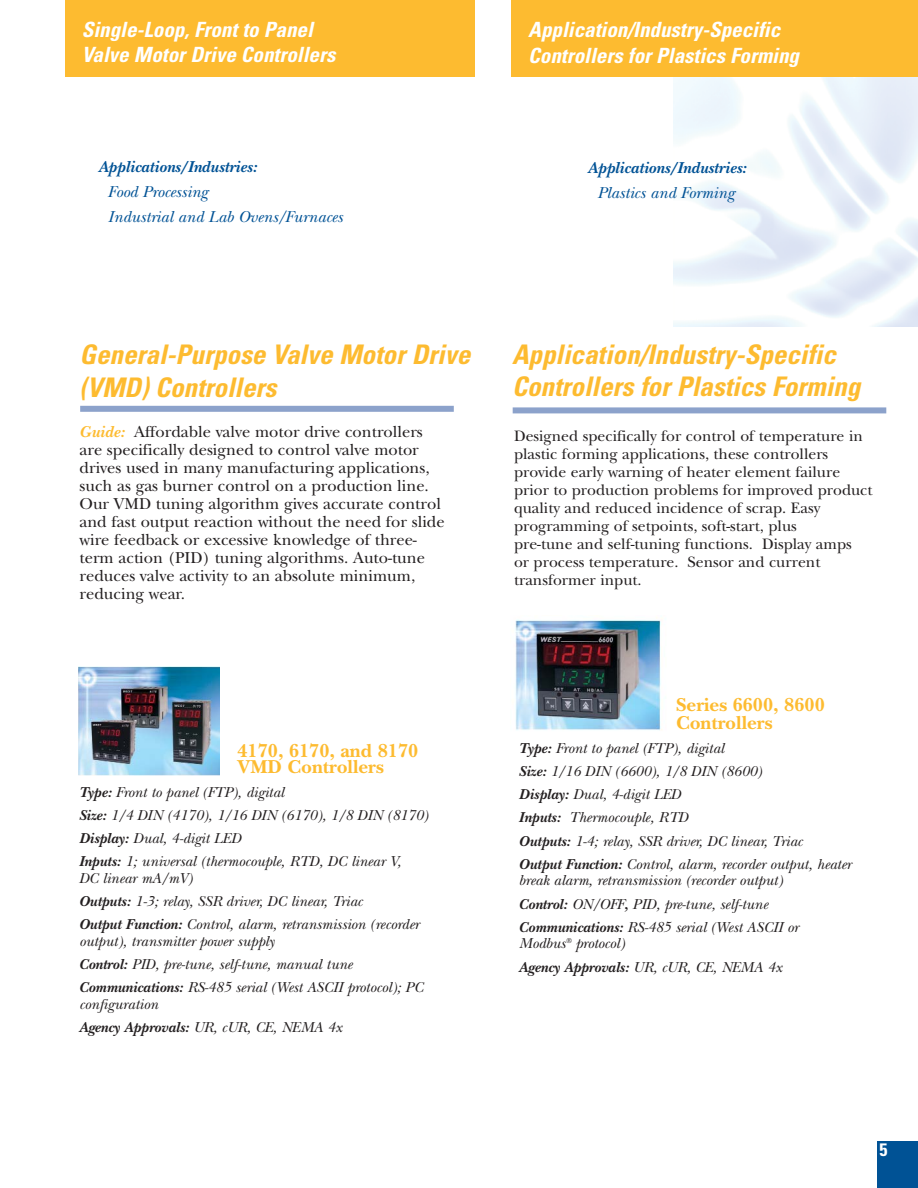
<style>
.page{position:relative;width:918px;height:1188px;background:#fff}
.page>*{position:absolute;margin:0;border:0;box-sizing:border-box;transform-origin:0 0}
.t1{font:italic 700 condensed 27px/32.4px "Univers";color:#fdbb30}
.t2{font:italic 700 condensed 21px/25.2px "Univers";color:#fff}
.t3{font:700 19.5px/18px "New Baskerville";color:#fdbb30}
.t4{font:700 condensed 18px "Univers";color:#fff}
.t5{font:16.5px/18px "New Baskerville";color:#231f20}
.t6{font:italic 16.5px/24.8px "New Baskerville";color:#005295}
.t7{font:italic 700 16.5px "New Baskerville";color:#005295}
.t8{font:15.75px/18px "New Baskerville";color:#231f20}
.t9{font:italic 15px/23.2px "New Baskerville";color:#231f20}
.s1{font-weight:700;font-style:italic;color:#fdbb30}
.s2{font-weight:700}
</style>
<div class="page">
<div style="left:878px;top:1142px;width:40px;height:46px;background:#005295"></div>
<img style="left:673px;top:76px;width:245px;height:251px">
<div style="left:80px;top:406px;width:374px;height:6px;background:#8ca2cb"></div>
<div style="left:65px;top:0;width:410px;height:77px;background:#fdbb30"></div>
<div style="left:513px;top:407px;width:373px;height:6px;background:#8ca2cb"></div>
<img style="left:515px;top:619px;width:147px;height:111px">
<img style="left:78px;top:666px;width:141px;height:110px">
<div style="left:512px;top:0;width:406px;height:76px;background:#fdbb30"></div>
<h2 class="t2" style="left:82px;top:19px;width:259px">Single-Loop,Frontto Panel<br>Valve MotorDrive Controllers</h2>
<p class="t7" style="left:98px;top:161px;width:160px">Applications/Industries:</p>
<p class="t6" style="left:108px;top:182px;width:237px">Food Processing<br>Industrial and Lab Ovens/Furnaces</p>
<h2 class="t2" style="left:528px;top:19px;width:276px">Application/Industry-Specific<br>Controllers forPlastics Forming</h2>
<p class="t7" style="left:588px;top:162px;width:160px">Applications/Industries:</p>
<p class="t6" style="left:597px;top:183px;width:138px">Plastics and Forming</p>
<h1 class="t1" style="left:80px;top:341px;width:398px">General-Purpose Valve MotorDrive (VMD)Controllers</h1>
<p class="t5" style="left:80px;top:424px;width:367px"><span class="s1">Guide:</span> Affordable valve motor drive controllers are specifically designed to control valve motor drives used in many manufacturing applications, such as gas burner control on a production line.<br>Our VMD tuning algorithm gives accurate control and fast output reaction without the need for slide wire feedback or excessive knowledge of three&shy;term action (PID) tuning algorithms. Auto-tune reduces valve activity to an absolute minimum, reducing wear.</p>
<h3 class="t3" style="left:237px;top:745px;width:182px;line-height:16.5px">4170, 6170, and 8170<br>VMD Controllers</h3>
<p class="t9" style="left:79px;top:782px;width:351px"><span class="s2">Type:</span> Front to panel (FTP), digital<br><span class="s2">Size:</span> 1/4 DIN (4170), 1/16 DIN (6170), 1/8 DIN (8170)<br><span class="s2">Display:</span> Dual, 4-digit LED<br><span class="s2">Inputs:</span> 1; universal (thermocouple, RTD, DC linear V,</p>
<p class="t9" style="left:79px;top:868px;width:342px">DC linear mA/mV)<br><span class="s2">Outputs:</span> 1-3; relay, SSR driver, DC linear, Triac<br><span class="s2">Output Function:</span> Control, alarm, retransmission (recorder</p>
<p class="t9" style="left:79px;top:931px;width:345px">output), transmitter power supply<br><span class="s2">Control:</span> PID, pre-tune, self-tune, manual tune<br><span class="s2">Communications:</span> RS-485 serial (West ASCII protocol); PC</p>
<p class="t9" style="left:79px;top:994px;width:265px">configuration<br><span class="s2">Agency Approvals:</span> UR, cUR, CE, NEMA 4x</p>
<h1 class="t1" style="left:512px;top:341px;width:355px">Application/Industry-Specific<br>Controllers forPlastics Forming</h1>
<p class="t8" style="left:514px;top:429px;width:360px">Designed specifically for control of temperature in plastic forming applications, these controllers provide early warning of heater element failure prior to production problems for improved product quality and reduced incidence of scrap. Easy programming of setpoints, soft-start, plus<br>pre-tune and self-tuning functions. Display amps<br>or process temperature. Sensor and current transformer input.</p>
<h3 class="t3" style="left:676px;top:698px;width:150px">Series 6600, 8600<br>Controllers</h3>
<p class="t9" style="left:519px;top:738px;width:334px"><span class="s2">Type:</span> Front to panel (FTP), digital<br><span class="s2">Size:</span> 1/16 DIN (6600), 1/8 DIN (8600)<br><span class="s2">Display:</span> Dual, 4-digit LED<br><span class="s2">Inputs:</span> Thermocouple, RTD<br><span class="s2">Outputs:</span> 1-4; relay, SSR driver, DC linear, Triac<br><span class="s2">Output Function:</span> Control, alarm, recorder output, heater</p>
<p class="t9" style="left:519px;top:871px;width:281px">break alarm, retransmission (recorder output)<br><span class="s2">Control:</span> ON/OFF<span class="s2">,</span> PID, pre-tune, self-tune<br><span class="s2">Communications:</span> RS-485 serial (West ASCII or</p>
<p class="t9" style="left:519px;top:934px;width:265px">Modbus<sup>®</sup> protocol)<br><span class="s2">Agency Approvals:</span> UR, cUR, CE, NEMA 4x</p>
<p class="t4" style="left:879px;top:1143px;width:9px">5</p>
</div>
